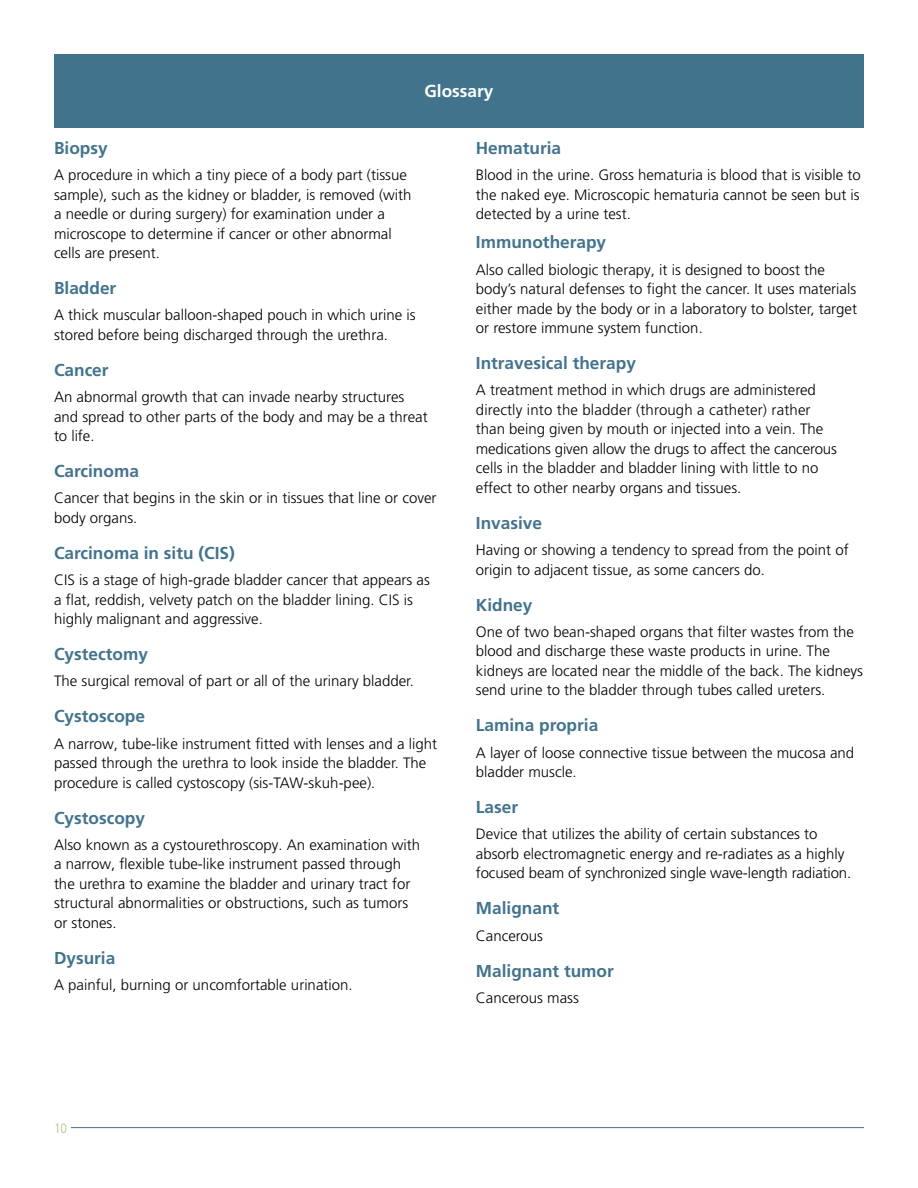
<style>
.page{position:relative;width:918px;height:1188px;background:#fff}
.page>*{position:absolute;margin:0;border:0;box-sizing:border-box;transform-origin:0 0}
.t1{font:700 17.25px "Frutiger LT Pro";color:#42738d}
.t2{font:700 17.25px "Frutiger LT Pro";color:#fff}
.t3{font:300 15px/19.5px "Frutiger LT Pro";color:#000}
.t4{font:300 condensed 13.5px "Frutiger LT Pro";color:#acc37e}
</style>
<div class="page">
<hr style="left:71px;top:1127px;width:793px;height:1px;background:#42738d">
<div style="left:54px;top:54px;width:810px;height:73px;background:#42738d"></div>
<p class="t2" style="left:425px;top:81px;width:70px">Glossary</p>
<p class="t1" style="left:54px;top:138px;width:55px">Biopsy</p>
<p class="t3" style="left:54px;top:165px;width:359px">A procedure in which a tiny piece of a body part (tissue sample), such as the kidney or bladder, is removed (with a needle or during surgery) for examination under a microscope to determine if cancer or other abnormal cells are present.</p>
<p class="t1" style="left:54px;top:278px;width:64px">Bladder</p>
<p class="t3" style="left:54px;top:305px;width:363px">A thick muscular balloon-shaped pouch in which urine is stored before being discharged through the urethra.</p>
<p class="t1" style="left:54px;top:360px;width:56px">Cancer</p>
<p class="t3" style="left:54px;top:387px;width:375px">An abnormal growth that can invade nearby structures and spread to other parts of the body and may be a threat to life.</p>
<p class="t1" style="left:54px;top:461px;width:86px">Carcinoma</p>
<p class="t3" style="left:54px;top:488px;width:384px">Cancer that begins in the skin or in tissues that line or cover body organs.</p>
<p class="t1" style="left:54px;top:543px;width:182px">Carcinoma in situ (CIS)</p>
<p class="t3" style="left:54px;top:570px;width:377px">CIS is a stage of high-grade bladder cancer that appears as a flat, reddish, velvety patch on the bladder lining. CIS is highly malignant and aggressive.</p>
<p class="t1" style="left:54px;top:644px;width:95px">Cystectomy</p>
<p class="t3" style="left:54px;top:671px;width:362px">The surgical removal of part or all of the urinary bladder.</p>
<p class="t1" style="left:54px;top:706px;width:93px">Cystoscope</p>
<p class="t3" style="left:54px;top:734px;width:385px">A narrow, tube-like instrument fitted with lenses and a light passed through the urethra to look inside the bladder. The procedure is called cystoscopy (sis-TAW-skuh-pee).</p>
<p class="t1" style="left:54px;top:807px;width:93px">Cystoscopy</p>
<p class="t3" style="left:54px;top:835px;width:368px">Also known as a cystourethroscopy. An examination with a narrow, flexible tube-like instrument passed through the urethra to examine the bladder and urinary tract for structural abnormalities or obstructions, such as tumors or stones.</p>
<p class="t1" style="left:54px;top:948px;width:63px">Dysuria</p>
<p class="t3" style="left:54px;top:975px;width:300px">A painful, burning or uncomfortable urination.</p>
<p class="t1" style="left:476px;top:138px;width:87px">Hematuria</p>
<p class="t3" style="left:476px;top:165px;width:386px;text-align:justify">Blood in the urine. Gross hematuria is blood that is visible to the naked eye. Microscopic hematuria cannot be seen but is detected by a urine test.</p>
<p class="t1" style="left:476px;top:232px;width:132px">Immunotherapy</p>
<p class="t3" style="left:476px;top:260px;width:383px">Also called biologic therapy, it is designed to boost the body’s natural defenses to fight the cancer. It uses materials either made by the body or in a laboratory to bolster, target or restore immune system function.</p>
<p class="t1" style="left:476px;top:353px;width:162px">Intravesical therapy</p>
<p class="t3" style="left:476px;top:380px;width:363px">A treatment method in which drugs are administered directly into the bladder (through a catheter) rather than being given by mouth or injected into a vein. The medications given allow the drugs to affect the cancerous cells in the bladder and bladder lining with little to no effect to other nearby organs and tissues.</p>
<p class="t1" style="left:476px;top:513px;width:68px">Invasive</p>
<p class="t3" style="left:476px;top:540px;width:374px">Having or showing a tendency to spread from the point of origin to adjacent tissue, as some cancers do.</p>
<p class="t1" style="left:476px;top:594px;width:58px">Kidney</p>
<p class="t3" style="left:476px;top:622px;width:389px">One of two bean-shaped organs that filter wastes from the blood and discharge these waste products in urine. The kidneys are located near the middle of the back. The kidneys send urine to the bladder through tubes called ureters.</p>
<p class="t1" style="left:476px;top:715px;width:124px">Lamina propria</p>
<p class="t3" style="left:476px;top:743px;width:380px">A layer of loose connective tissue between the mucosa and bladder muscle.</p>
<p class="t1" style="left:476px;top:797px;width:44px">Laser</p>
<p class="t3" style="left:476px;top:824px;width:377px">Device that utilizes the ability of certain substances to absorb electromagnetic energy and re-radiates as a highly focused beam of synchronized single wave-length radiation.</p>
<p class="t1" style="left:476px;top:898px;width:85px">Malignant</p>
<p class="t3" style="left:476px;top:926px;width:69px">Cancerous</p>
<p class="t1" style="left:476px;top:960px;width:140px">Malignant tumor</p>
<p class="t3" style="left:476px;top:988px;width:105px">Cancerous mass</p>
<p class="t4" style="left:54px;top:1120px;width:14px">10</p>
</div>
